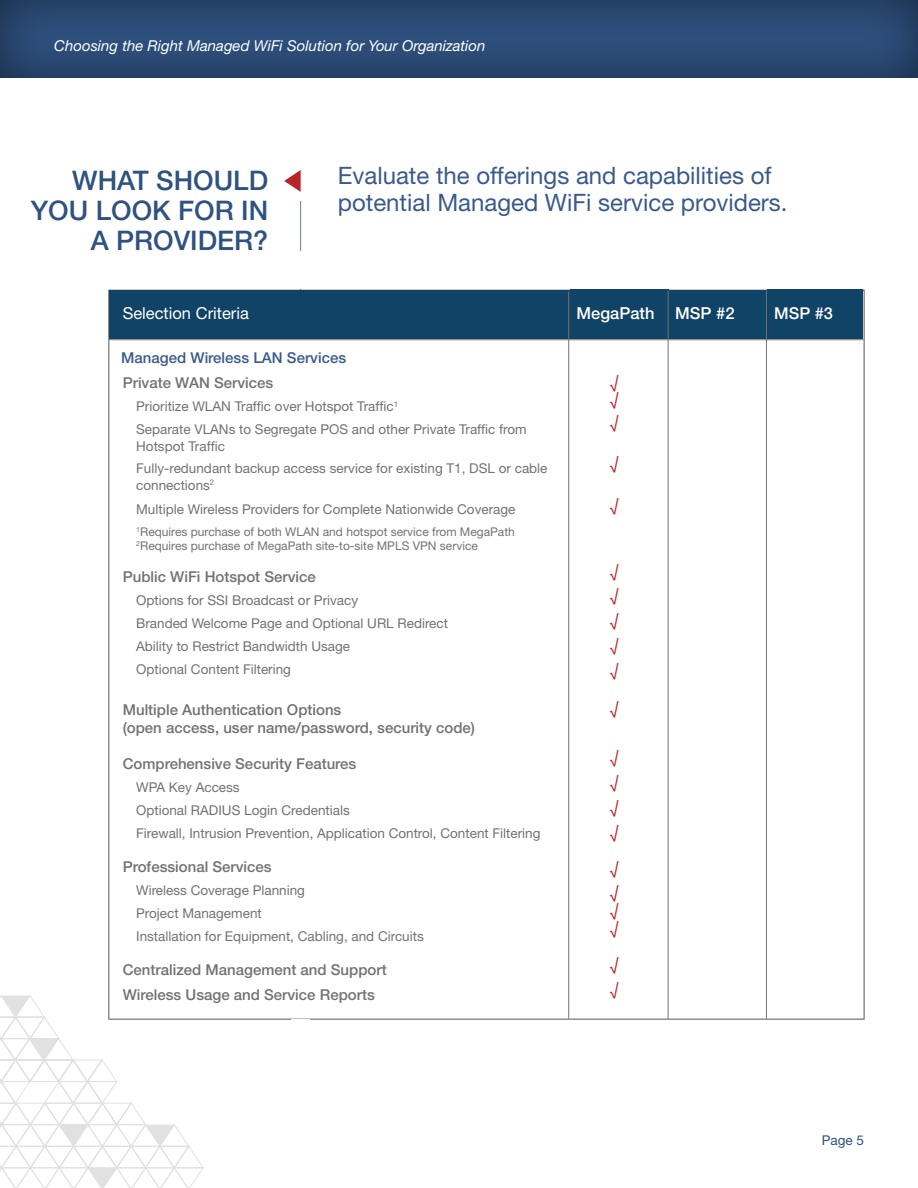
<style>
.page{position:relative;width:918px;height:1188px;background:#fff}
.page>*{position:absolute;margin:0;border:0;box-sizing:border-box;transform-origin:0 0}
.t1{font:500 27px/30px "Helvetica Neue LT Pro";color:#2f5280;text-align:right}
.t2{font:24px/27px "Helvetica Neue LT Pro";color:#3a5a8c}
.t3{font:300 16.5px/24.8px "Helvetica Neue LT Pro";color:#b9232a}
.t4{font:16.5px "Helvetica Neue LT Pro";color:#fff}
.t5{font:500 16.5px "Helvetica Neue LT Pro";color:#fff}
.t6{font:500 16.35px "Helvetica Neue LT Pro";color:#fff}
.t7{font:500 15px/18px "Helvetica Neue LT Pro";color:#717273}
.t8{font:italic 15px "Helvetica Neue LT Pro";color:#fff}
.t9{font:500 15px "Helvetica Neue LT Pro";color:#3a5a8c}
.t10{font:13.5px/23px "Helvetica Neue LT Pro";color:#717273}
.t11{font:13.5px "Helvetica Neue LT Pro";color:#2f5280}
.t12{font:12px/14.4px "Helvetica Neue LT Pro";color:#717273}
</style>
<div class="page">
<div style="left:0;top:0;width:918px;height:79px;background:#231f20;opacity:.55"></div>
<hr style="left:300px;top:165px;width:1px;height:984px;background:#70848e">
<svg style="left:0;top:995px;width:204px;height:193px"></svg>
<div style="left:274px;top:164px;width:37px;height:37px;background:#fff"></div>
<svg style="left:284px;top:170px;width:17px;height:22px"></svg>
<div style="left:108px;top:290px;width:756px;height:730px;background:#fff;border:1px solid #55555a"></div>
<div style="left:109px;top:291px;width:461px;height:48px;background:#104366"></div>
<hr style="left:109px;top:339px;width:755px;height:1px;background:#717273">
<hr style="left:568px;top:292px;width:1px;height:727px;background:#717273">
<div style="left:570px;top:290px;width:98px;height:49px;background:#104366"></div>
<div style="left:768px;top:290px;width:95px;height:49px;background:#104366"></div>
<div style="left:668px;top:291px;width:99px;height:48px;background:#104366"></div>
<div style="left:292px;top:1020px;width:18px;height:141px;background:#fff"></div>
<div style="left:293px;top:251px;width:13px;height:38px;background:#fff"></div>
<hr style="left:668px;top:291px;width:1px;height:728px;background:#717273">
<hr style="left:766px;top:291px;width:1px;height:728px;background:#717273">
<p class="t8" style="left:54px;top:37px;width:433px">Choosing the Right Managed WiFi Solution for Your Organization</p>
<h1 class="t1" style="left:31px;top:165px;width:239px">WHAT SHOULD<br>YOU LOOK FOR IN<br>A PROVIDER?</h1>
<h2 class="t2" style="left:338px;top:162px;width:451px">Evaluate the offerings and capabilities of potential Managed WiFi service providers.</h2>
<p class="t4" style="left:123px;top:303px;width:128px">Selection Criteria</p>
<p class="t9" style="left:121px;top:349px;width:226px">Managed Wireless LAN Services</p>
<p class="t7" style="left:123px;top:374px;width:152px">Private WAN Services</p>
<p class="t10" style="left:136px;top:395px;width:392px">Prioritize WLAN Traffic over Hotspot Traffic<sup>1<br></sup>Separate VLANs to Segregate POS and other Private Traffic from</p>
<p class="t10" style="left:136px;top:434px;width:413px">Hotspot Traffic<br>Fully-redundant backup access service for existing T1, DSL or cable</p>
<p class="t10" style="left:136px;top:472px;width:381px;line-height:24.8px">connections<sup>2<br></sup>Multiple Wireless Providers for Complete Nationwide Coverage</p>
<p class="t12" style="left:136px;top:524px;width:380px"><sup>1</sup>Requires purchase of both WLAN and hotspot service from MegaPath<br><sup>2</sup>Requires purchase of MegaPath site-to-site MPLS VPN service</p>
<p class="t7" style="left:123px;top:568px;width:195px">Public WiFi Hotspot Service</p>
<p class="t10" style="left:136px;top:589px;width:313px">Options for SSI Broadcast or Privacy<br>Branded Welcome Page and Optional URL Redirect Ability to Restrict Bandwidth Usage<br>Optional Content Filtering</p>
<p class="t7" style="left:123px;top:701px;width:354px">Multiple Authentication Options<br>(open access, user name/password, security code)</p>
<p class="t7" style="left:123px;top:755px;width:235px">Comprehensive Security Features</p>
<p class="t10" style="left:136px;top:775px;width:406px">WPA Key Access<br>Optional RADIUS Login Credentials<br>Firewall, Intrusion Prevention, Application Control, Content Filtering</p>
<p class="t7" style="left:123px;top:858px;width:150px">Professional Services</p>
<p class="t10" style="left:136px;top:879px;width:289px">Wireless Coverage Planning<br>Project Management<br>Installation for Equipment, Cabling, and Circuits</p>
<p class="t7" style="left:123px;top:957px;width:265px;line-height:24.8px">Centralized Management and Support<br>Wireless Usage and Service Reports</p>
<p class="t5" style="left:577px;top:303px;width:79px">MegaPath</p>
<p class="t5" style="left:675px;top:303px;width:61px">MSP #2</p>
<p class="t6" style="left:774px;top:303px;width:60px">MSP #3</p>
<p class="t3" style="left:610px;top:374px;width:10px;line-height:16.2px">√ √</p>
<p class="t3" style="left:610px;top:409px;width:10px">√</p>
<p class="t3" style="left:610px;top:450px;width:10px">√</p>
<p class="t3" style="left:610px;top:492px;width:10px">√</p>
<p class="t3" style="left:610px;top:558px;width:10px;text-align:justify">√ √ √ √ √</p>
<p class="t3" style="left:610px;top:695px;width:10px">√</p>
<p class="t3" style="left:610px;top:745px;width:10px;text-align:justify">√ √ √ √</p>
<p class="t3" style="left:610px;top:855px;width:10px">√ √</p>
<p class="t3" style="left:610px;top:901px;width:10px;line-height:18px">√ √</p>
<p class="t3" style="left:610px;top:952px;width:10px">√ √</p>
<p class="t11" style="left:822px;top:1132px;width:44px">Page 5</p>
</div>
